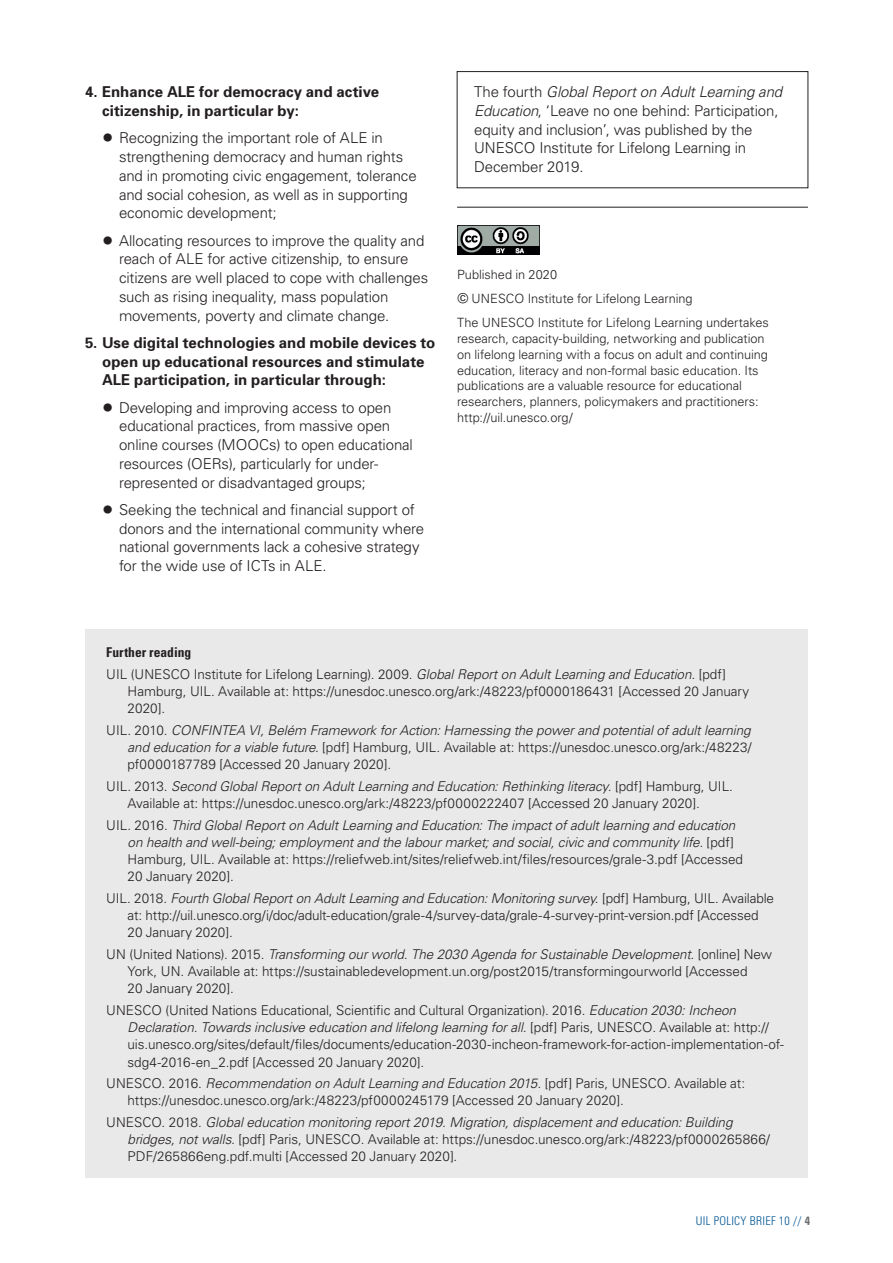
<style>
.page{position:relative;width:893px;height:1263px;background:#fff}
.page>*{position:absolute;margin:0;border:0;box-sizing:border-box;transform-origin:0 0}
.t1{font:300 15px/18.8px "Univers";letter-spacing:-.01em;color:#231f20}
.t2{font:700 15px/18.8px "Univers";letter-spacing:.005em;color:#231f20}
.t3{font:300 13.5px/17.2px "Univers";letter-spacing:-.005em;color:#231f20}
.t4{font:italic 300 13.5px/17.2px "Univers";letter-spacing:-.005em;color:#231f20}
.t5{font:300 12.75px/15.8px "Univers";letter-spacing:-.005em;color:#231f20}
.t6{font:300 condensed 12px "Univers";letter-spacing:.025em;color:#005595}
.s1{font-family:"Newspaper Pi BT";font-weight:400;font-size:16.5px}
.s2{font-style:italic}
.s3{font-family:"Commercial Pi BT";font-weight:400;font-size:21px}
.s4{font-weight:700;font-stretch:condensed}
.s5{font-style:normal}
.s6{font-weight:700;color:#6c6d70}
</style>
<div class="page">
<div style="left:85px;top:629px;width:723px;height:549px;background:#e9e9e9"></div>
<img style="left:457px;top:225px;width:83px;height:29px">
<hr style="left:457px;top:207px;width:351px;height:1px;background:#231f20">
<div style="left:457px;top:71px;width:351px;height:117px;border:1px solid #231f20"></div>
<p class="t2" style="left:102px;top:82px;width:279px;text-indent:-17px">4. Enhance ALE for democracy and active citizenship, in particular by:</p>
<p class="t1" style="left:119px;top:128px;width:299px;text-indent:-17px"><span class="s1">q</span> Recognizing the important role of ALE in strengthening democracy and human rights and in promoting civic engagement, tolerance and social cohesion, as well as in supporting economic development;</p>
<p class="t1" style="left:119px;top:230px;width:311px;text-indent:-17px"><span class="s1">q</span> Allocating resources to improve the quality and reach of ALE for active citizenship, to ensure citizens are well placed to cope with challenges such as rising inequality, mass population movements, poverty and climate change.</p>
<p class="t2" style="left:102px;top:333px;width:335px;text-indent:-17px">5. Use digital technologies and mobile devices to open up educational resources and stimulate<br>ALE participation, in particular through:</p>
<p class="t1" style="left:119px;top:397px;width:295px;text-indent:-17px"><span class="s1">q</span> Developing and improving access to open educational practices, from massive open online courses (MOOCs) to open educational resources (OERs), particularly for under&shy;represented or disadvantaged groups;</p>
<p class="t1" style="left:119px;top:500px;width:307px;text-indent:-17px"><span class="s1">q</span> Seeking the technical and financial support of donors and the international community where national governments lack a cohesive strategy for the wide use of ICTs in ALE.</p>
<p class="t1" style="left:474px;top:82px;width:310px">The fourth <span class="s2">Global Report on Adult Learning and Education</span>, ‘Leave no one behind: Participation, equity and inclusion’, was published by the UNESCO Institute for Lifelong Learning in December 2019.</p>
<p class="t5" style="left:457px;top:262px;width:313px;line-height:24.3px">Published in 2020<br><span class="s3">c</span> UNESCO Institute for Lifelong Learning<br>The UNESCO Institute for Lifelong Learning undertakes</p>
<p class="t5" style="left:457px;top:330px;width:312px">research, capacity-building, networking and publication on lifelong learning with a focus on adult and continuing education, literacy and non-formal basic education. Its publications are a valuable resource for educational researchers, planners, policymakers and practitioners: http://uil.unesco.org/</p>
<p class="t3" style="left:106px;top:641px;width:621px;line-height:21.5px"><span class="s4">Further reading<br></span>UIL (UNESCO Institute for Lifelong Learning). 2009. <span class="s2">Global Report on Adult Learning and Education.</span> [pdf]</p>
<p class="t3" style="left:128px;top:682px;width:623px">Hamburg, UIL. Available at: https://unesdoc.unesco.org/ark:/48223/pf0000186431 [Accessed 20 January<br>2020].</p>
<p class="t3" style="left:128px;top:721px;width:626px;text-align:justify;text-indent:-21px">UIL. 2010. <span class="s2">CONFINTEA VI, Belém Framework for Action: Harnessing the power and potential of adult learning and education for a viable future</span>. [pdf] Hamburg, UIL. Available at: https://unesdoc.unesco.org/ark:/48223/ pf0000187789 [Accessed 20 January 2020].</p>
<p class="t3" style="left:128px;top:777px;width:607px;text-indent:-21px">UIL. 2013. <span class="s2">Second Global Report on Adult Learning and Education: Rethinking literacy.</span> [pdf] Hamburg, UIL.<br>Available at: https://unesdoc.unesco.org/ark:/48223/pf0000222407 [Accessed 20 January 2020].</p>
<p class="t4" style="left:128px;top:816px;width:617px;text-indent:-21px"><span class="s5">UIL. 2016.</span> Third Global Report on Adult Learning and Education: The impact of adult learning and education on health and well-being; employment and the labour market; and social, civic and community life. <span class="s5">[pdf] Hamburg, UIL. Available at: https://reliefweb.int/sites/reliefweb.int/files/resources/grale-3.pdf [Accessed 20 January 2020].</span></p>
<p class="t3" style="left:128px;top:889px;width:648px;text-indent:-21px">UIL. 2018. <span class="s2">Fourth Global Report on Adult Learning and Education: Monitoring survey</span>. [pdf] Hamburg, UIL. Available at: http://uil.unesco.org/i/doc/adult-education/grale-4/survey-data/grale-4-survey-print-version.pdf [Accessed<br>20 January 2020].</p>
<p class="t3" style="left:128px;top:945px;width:646px;text-indent:-21px">UN (United Nations). 2015. <span class="s2">Transforming our world. The 2030 Agenda for Sustainable Development.</span> [online] New<br>York, UN. Available at: https://sustainabledevelopment.un.org/post2015/transformingourworld [Accessed<br>20 January 2020].</p>
<p class="t3" style="left:128px;top:1001px;width:658px;text-indent:-21px">UNESCO (United Nations Educational, Scientific and Cultural Organization). 2016. <span class="s2">Education 2030: Incheon Declaration. Towards inclusive education and lifelong learning for all.</span> [pdf] Paris, UNESCO. Available at: http:// uis.unesco.org/sites/default/files/documents/education-2030-incheon-framework-for-action-implementation-of&shy;sdg4-2016-en_2.pdf [Accessed 20 January 2020].</p>
<p class="t3" style="left:128px;top:1074px;width:619px;text-indent:-21px">UNESCO. 2016. <span class="s2">Recommendation on Adult Learning and Education 2015.</span> [pdf] Paris, UNESCO. Available at: https://unesdoc.unesco.org/ark:/48223/pf0000245179 [Accessed 20 January 2020].</p>
<p class="t3" style="left:128px;top:1113px;width:644px;text-indent:-21px">UNESCO. 2018. <span class="s2">Global education monitoring report 2019. Migration, displacement and education: Building bridges, not walls.</span> [pdf] Paris, UNESCO. Available at: https://unesdoc.unesco.org/ark:/48223/pf0000265866/<br>PDF/265866eng.pdf.multi [Accessed 20 January 2020].</p>
<p class="t6" style="left:696px;top:1214px;width:116px">UIL POLICY BRIEF 10 // <span class="s6">4</span></p>
</div>
